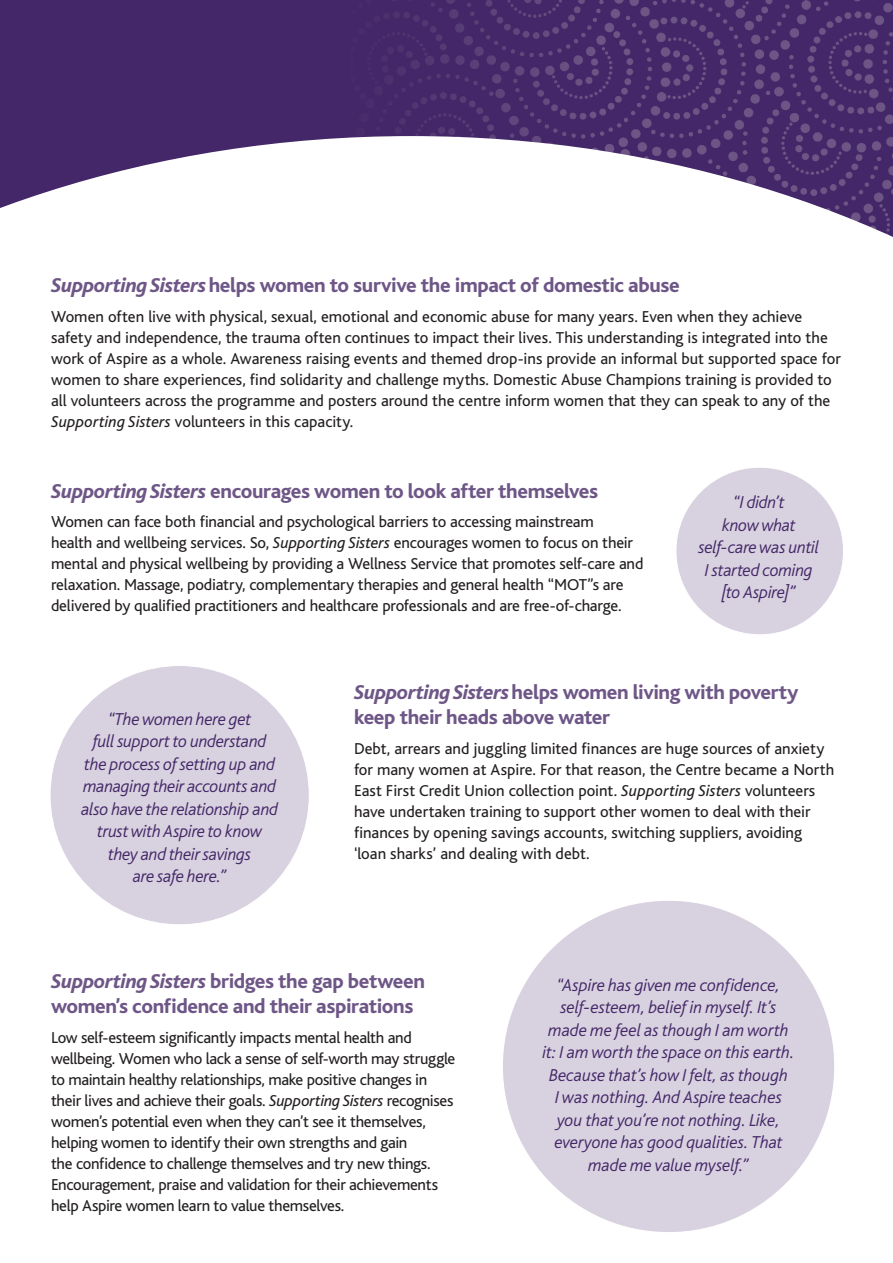
<style>
.page{position:relative;width:893px;height:1263px;background:#fff}
.page>*{position:absolute;margin:0;border:0;box-sizing:border-box;transform-origin:0 0}
.t1{font:800 21px/25.5px "Bliss";letter-spacing:-.02em;color:#6e5787}
.t2{font:italic 300 18px/22.5px "Bliss";letter-spacing:-.015em;color:#442768;text-align:center}
.t3{font:16.5px/21px "Bliss";letter-spacing:-.005em;color:#231f20}
.s1{font-style:italic}
</style>
<div class="page">
<div style="left:0;top:0;width:893px;height:619px;background:#442768"></div>
<img style="left:597px;top:0;width:296px;height:136px">
<div style="left:0;top:136px;width:893px;height:1095px;background:#fff"></div>
<div style="left:676px;top:467px;width:167px;height:168px;background:#d8d1df;border-radius:50%"></div>
<div style="left:50px;top:665px;width:259px;height:260px;background:#d8d1df;border-radius:50%"></div>
<div style="left:502px;top:900px;width:333px;height:332px;background:#d8d1df;border-radius:50%"></div>
<p class="t1" style="left:51px;top:273px;width:630px"><span class="s1">Supporting Sisters</span> helps women to survive the impact of domestic abuse</p>
<p class="t3" style="left:51px;top:306px;width:791px">Women often live with physical, sexual, emotional and economic abuse for many years. Even when they achieve safety and independence, the trauma often continues to impact their lives. This understanding is integrated into the work of Aspire as a whole. Awareness raising events and themed drop-ins provide an informal but supported space for women to share experiences, find solidarity and challenge myths. Domestic Abuse Champions training is provided to all volunteers across the programme and posters around the centre inform women that they can speak to any of the <span class="s1">Supporting Sisters</span> volunteers in this capacity.</p>
<p class="t1" style="left:51px;top:478px;width:549px"><span class="s1">Supporting Sisters</span> encourages women to look after themselves</p>
<p class="t3" style="left:51px;top:511px;width:594px">Women can face both financial and psychological barriers to accessing mainstream<br>health and wellbeing services. So, <span class="s1">Supporting Sisters</span> encourages women to focus on their mental and physical wellbeing by providing a Wellness Service that promotes self-care and relaxation. Massage, podiatry, complementary therapies and general health “MOT”s are delivered by qualified practitioners and healthcare professionals and are free-of-charge.</p>
<p class="t2" style="left:698px;top:491px;width:122px">“I didn’t<br>know what self-care was until<br>I started coming [to Aspire]”</p>
<p class="t2" style="left:81px;top:708px;width:199px">“The women here get<br>full support to understand the process of setting up and managing their accounts and also have the relationship and trust with Aspire to know they and their savings<br>are safe here.”</p>
<p class="t1" style="left:354px;top:679px;width:446px"><span class="s1">Supporting Sisters</span> helps women living with poverty keep their heads above water</p>
<p class="t3" style="left:354px;top:738px;width:482px">Debt, arrears and juggling limited finances are huge sources of anxiety for many women at Aspire. For that reason, the Centre became a North East First Credit Union collection point. <span class="s1">Supporting Sisters</span> volunteers have undertaken training to support other women to deal with their finances by opening savings accounts, switching suppliers, avoiding ‘loan sharks’ and dealing with debt.</p>
<p class="t1" style="left:51px;top:968px;width:376px"><span class="s1">Supporting Sisters</span> bridges the gap between women’s confidence and their aspirations</p>
<p class="t3" style="left:51px;top:1027px;width:406px">Low self-esteem significantly impacts mental health and wellbeing. Women who lack a sense of self-worth may struggle to maintain healthy relationships, make positive changes in their lives and achieve their goals. <span class="s1">Supporting Sisters</span> recognises women’s potential even when they can’t see it themselves, helping women to identify their own strengths and gain<br>the confidence to challenge themselves and try new things.<br>Encouragement, praise and validation for their achievements help Aspire women learn to value themselves.</p>
<p class="t2" style="left:542px;top:974px;width:254px">“Aspire has given me confidence, self-esteem, belief in myself. It’s made me feel as though I am worth it: I am worth the space on this earth.<br>Because that’s how I felt, as though<br>I was nothing. And Aspire teaches you that you’re not nothing. Like, everyone has good qualities. That made me value myself.”</p>
</div>
